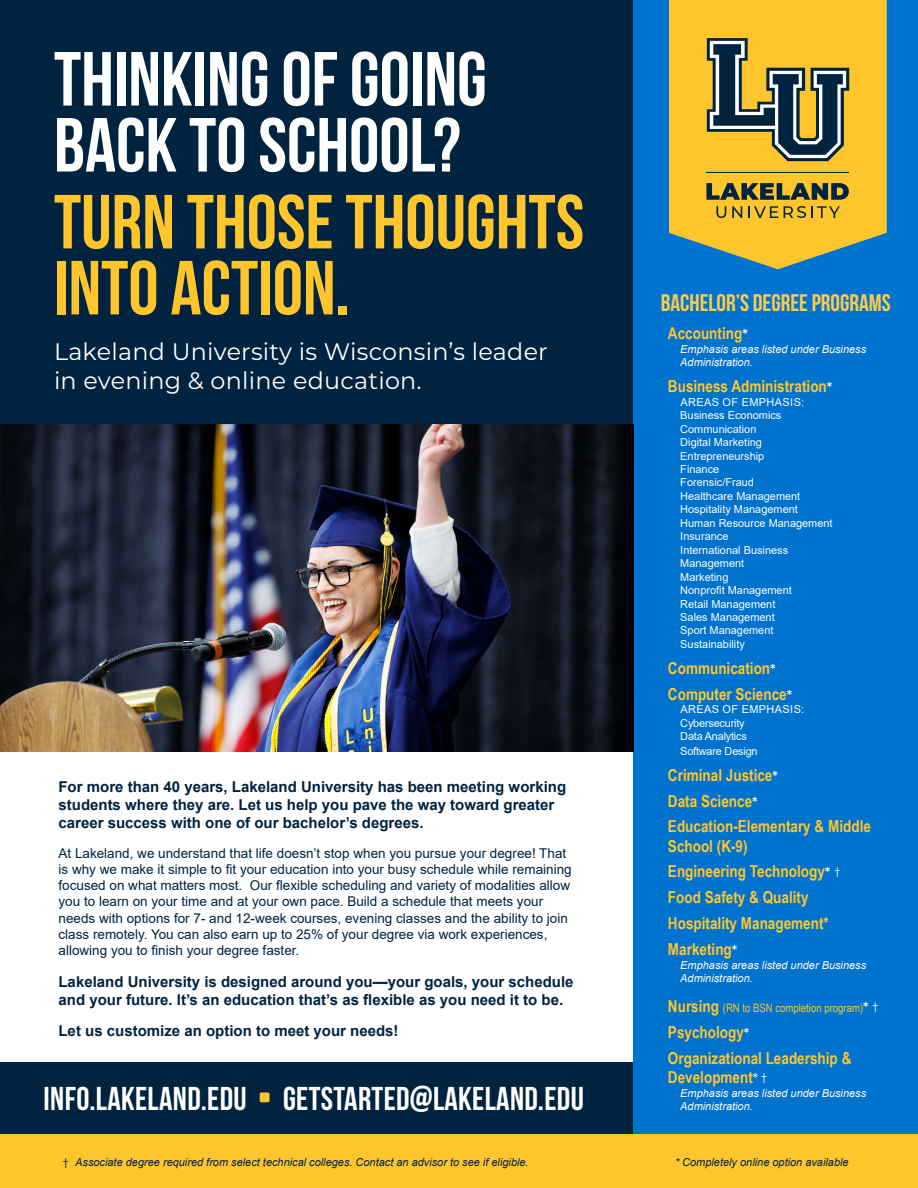
<style>
.page{position:relative;width:918px;height:1188px;background:#fff}
.page>*{position:absolute;margin:0;border:0;box-sizing:border-box;transform-origin:0 0}
.t1{font:76.5px/66px "Bebas Neue";color:#fff}
.t2{font:76.5px/66px "Bebas Neue";color:#ffc52d}
.Arial_Paragraph{font:33px "Bebas Neue";letter-spacing:.01em;color:#fff}
.t3{font:24px "Bebas Neue";color:#ffca49}
.t4{font:23.85px/28.7px "Montserrat";letter-spacing:.01em;color:#fff}
.t5{font:700 16.5px/19px "Arial Narrow";color:#ffc52d}
.Arial_Paragraph-2{font:700 15px/18px "Arial";color:#002340}
.Arial_Paragraph-3{font:13.5px/16.2px "Arial";color:#002340}
.t6{font:11.7px "Arial Narrow";color:#ffc52d}
.t7{font:10.95px "Arial";color:#fff}
.t8{font:italic 10.95px/13.5px "Arial";color:#fff}
.t9{font:italic 10.95px "Arial";color:#002340}
.t10{font:10.95px "Arial";letter-spacing:-.02em;color:#fff}
.t11{font:10.95px "Arial";letter-spacing:.035em;color:#fff}
.s1{font-family:"Agency FB";color:#ffc52d}
.s2{font-family:"Montserrat";font-weight:500;font-size:13.65px;color:#fff}
.s3{font-weight:700;font-size:16.5px}
.s4{font-family:"Montserrat";font-weight:400;font-size:13.65px;color:#fff}
.s5{font-family:"Montserrat";font-style:normal}
</style>
<div class="page">
<div style="left:0;top:1130px;width:918px;height:58px;background:#ffc52d"></div>
<div style="left:0;top:0;width:918px;height:515px;background:#002340"></div>
<div style="left:0;top:1063px;width:918px;height:71px;background:#002340"></div>
<div style="left:634px;top:0;width:284px;height:1134px;background:#0073ce"></div>
<img style="left:0;top:424px;width:634px;height:328px">
<svg style="left:669px;top:0;width:218px;height:269px;background:#e3bc3e"></svg>
<svg style="left:706px;top:183px;width:143px;height:17px;background:#666438"></svg>
<svg style="left:716px;top:206px;width:10px;height:12px"></svg>
<svg style="left:732px;top:206px;width:10px;height:12px"></svg>
<svg style="left:748px;top:206px;width:30px;height:12px"></svg>
<svg style="left:784px;top:206px;width:56px;height:12px"></svg>
<hr style="left:706px;top:172px;width:143px;height:1px;background:#002340">
<svg style="left:707px;top:38px;width:142px;height:123px;background:#968b54"></svg>
<p class="t1" style="left:54px;top:45px;width:434px">THINKING OF GOING<br>BACK TO SCHOOL?</p>
<p class="t2" style="left:54px;top:188px;width:532px">TURN THOSE THOUGHTS<br>INTO ACTION.</p>
<p class="t4" style="left:54px;top:336px;width:495px">Lakeland University is Wisconsin’s leader in evening &amp; online education.</p>
<p class="Arial_Paragraph-2" style="left:58px;top:778px;width:509px">For more than 40 years, Lakeland University has been meeting working students where they are. Let us help you pave the way toward greater career success with one of our bachelor’s degrees.</p>
<p class="Arial_Paragraph-3" style="left:58px;top:845px;width:515px">At Lakeland, we understand that life doesn’t stop when you pursue your degree! That is why we make it simple to fit your education into your busy schedule while remaining focused on what matters most. Our flexible scheduling and variety of modalities allow you to learn on your time and at your own pace. Build a schedule that meets your needs with options for 7- and 12-week courses, evening classes and the ability to join class remotely. You can also earn up to 25% of your degree via work experiences, allowing you to finish your degree faster.</p>
<p class="Arial_Paragraph-2" style="left:58px;top:972px;width:517px">Lakeland University is designed around you—your goals, your schedule and your future. It’s an education that’s as flexible as you need it to be.</p>
<p class="Arial_Paragraph-2" style="left:58px;top:1022px;width:342px">Let us customize an option to meet your needs!</p>
<p class="Arial_Paragraph" style="left:44px;top:1080px;width:542px">INFO.LAKELAND.EDU <span class="s1">•</span> GETSTARTED@LAKELAND.EDU</p>
<p class="t3" style="left:661px;top:290px;width:232px">BACHELOR’S DEGREE PROGRAMS</p>
<p class="t5" style="left:668px;top:323px;width:81px">Accounting<span class="s2">*</span></p>
<p class="t8" style="left:680px;top:342px;width:187px">Emphasis areas listed under Business<br>Administration.</p>
<p class="t5" style="left:668px;top:376px;width:166px">Business Administration<span class="s2">*</span></p>
<p class="t11" style="left:681px;top:394px;width:125px">AREAS OF EMPHASIS:</p>
<p class="t7" style="left:680px;top:408px;width:103px">Business Economics</p>
<p class="t7" style="left:680px;top:421px;width:78px">Communication</p>
<p class="t7" style="left:680px;top:435px;width:83px">Digital Marketing</p>
<p class="t7" style="left:680px;top:448px;width:86px">Entrepreneurship</p>
<p class="t7" style="left:680px;top:462px;width:41px">Finance</p>
<p class="t7" style="left:680px;top:475px;width:75px">Forensic/Fraud</p>
<p class="t7" style="left:680px;top:488px;width:122px">Healthcare Management</p>
<p class="t7" style="left:680px;top:502px;width:119px">Hospitality Management</p>
<p class="t7" style="left:680px;top:515px;width:154px">Human Resource Management</p>
<p class="t7" style="left:680px;top:529px;width:50px">Insurance</p>
<p class="t7" style="left:680px;top:542px;width:109px">International Business</p>
<p class="t7" style="left:680px;top:556px;width:65px">Management</p>
<p class="t7" style="left:680px;top:569px;width:50px">Marketing</p>
<p class="t7" style="left:680px;top:583px;width:113px">Nonprofit Management</p>
<p class="t7" style="left:680px;top:596px;width:97px">Retail Management</p>
<p class="t7" style="left:680px;top:610px;width:96px">Sales Management</p>
<p class="t7" style="left:680px;top:623px;width:95px">Sport Management</p>
<p class="t7" style="left:680px;top:637px;width:66px">Sustainability</p>
<p class="t5" style="left:668px;top:658px;width:109px">Communication<span class="s2">*</span></p>
<p class="t5" style="left:668px;top:684px;width:126px">Computer Science<span class="s2">*</span></p>
<p class="t11" style="left:681px;top:702px;width:125px">AREAS OF EMPHASIS:</p>
<p class="t10" style="left:680px;top:715px;width:66px">Cybersecurity</p>
<p class="t10" style="left:680px;top:729px;width:68px">Data Analytics</p>
<p class="t10" style="left:680px;top:743px;width:79px">Software Design</p>
<p class="t5" style="left:668px;top:765px;width:112px">Criminal Justice<span class="s2">*</span></p>
<p class="t5" style="left:668px;top:790px;width:91px">Data Science<span class="s2">*</span></p>
<p class="t5" style="left:668px;top:816px;width:204px">Education-Elementary &amp; Middle<br>School (K-9)</p>
<p class="t5" style="left:668px;top:861px;width:174px">Engineering Technology<span class="s2">*</span> <sup>†</sup></p>
<p class="t5" style="left:668px;top:887px;width:142px">Food Safety &amp; Quality</p>
<p class="t5" style="left:668px;top:913px;width:162px">Hospitality Management*</p>
<p class="t5" style="left:668px;top:939px;width:71px">Marketing<span class="s2">*</span></p>
<p class="t8" style="left:680px;top:958px;width:187px">Emphasis areas listed under Business<br>Administration.</p>
<p class="t6" style="left:668px;top:1000px;width:212px"><span class="s3">Nursing</span> (RN to BSN completion program)<span class="s2">*</span> <sup>†</sup></p>
<p class="t5" style="left:668px;top:1022px;width:83px">Psychology<span class="s2">*</span></p>
<p class="t5" style="left:668px;top:1048px;width:185px">Organizational Leadership &amp;<br>Development<span class="s4">*</span> <sup>†</sup></p>
<p class="t8" style="left:680px;top:1086px;width:187px">Emphasis areas listed under Business<br>Administration.</p>
<p class="t9" style="left:63px;top:1155px;width:467px"><span class="s5">†</span> Associate degree required from select technical colleges. Contact an advisor to see if eligible.</p>
<p class="t9" style="left:675px;top:1155px;width:175px">* Completely online option available</p>
</div>
